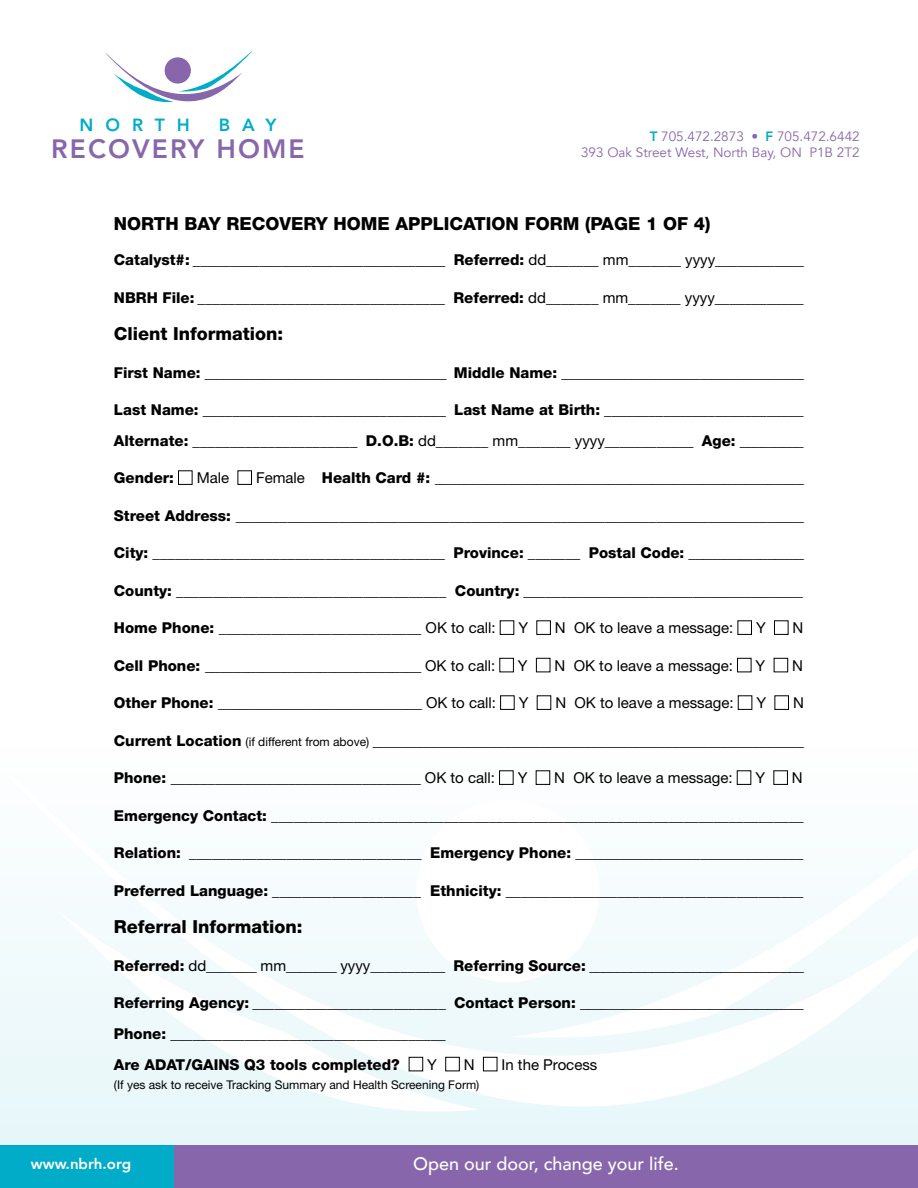
<style>
.page{position:relative;width:918px;height:1188px;background:#fff}
.page>*{position:absolute;margin:0;border:0;box-sizing:border-box;transform-origin:0 0}
.t1{font:800 26.4px "Avenir";letter-spacing:.08em;color:#8866ac}
.t2{font:800 18px "Helvetica Neue";color:#000}
.t3{font:500 18px "Avenir";color:#fff}
.t4{font:800 17.55px "Avenir";letter-spacing:.68em;color:#00acc8}
.t5{font:15px/30.8px "Helvetica Neue";color:#000}
.t6{font:800 15px "Helvetica Neue";color:#000}
.t7{font:800 15px "Avenir";color:#fff}
.t8{font:13.5px/16.2px "Avenir";color:#8866ac;text-align:right}
.t9{font:12px "Helvetica Neue";color:#000}
.s1{font-weight:800;color:#00acc8}
.s2{font-weight:800}
.s3{font-weight:400}
.s4{font-size:12px}
</style>
<div class="page">
<svg style="left:0;top:657px;width:918px;height:488px"></svg>
<svg style="left:510px;top:752px;width:408px;height:15px"></svg>
<svg style="left:0;top:767px;width:918px;height:345px"></svg>
<svg style="left:56px;top:909px;width:423px;height:203px;fill:#f1fafc"></svg>
<div style="left:416px;top:800px;width:183px;height:183px;background:#fff;border-radius:50%"></div>
<div style="left:174px;top:1145px;width:744px;height:43px;background:#8866ac"></div>
<div style="left:0;top:1145px;width:174px;height:43px;background:#00acc8"></div>
<svg style="left:105px;top:50px;width:148px;height:52px"></svg>
<div style="left:165px;top:57px;width:26px;height:27px;background:#8866ac;border-radius:50%"></div>
<div style="left:178px;top:470px;width:15px;height:15px;border:1px solid #000"></div>
<div style="left:238px;top:470px;width:14px;height:15px;border:1px solid #000"></div>
<div style="left:500px;top:620px;width:14px;height:15px;border:1px solid #000"></div>
<div style="left:536px;top:620px;width:15px;height:15px;border:1px solid #000"></div>
<div style="left:738px;top:620px;width:14px;height:15px;border:1px solid #000"></div>
<div style="left:774px;top:620px;width:14px;height:15px;border:1px solid #000"></div>
<div style="left:499px;top:658px;width:15px;height:14px;border:1px solid #000"></div>
<div style="left:536px;top:658px;width:14px;height:14px;border:1px solid #000"></div>
<div style="left:737px;top:658px;width:14px;height:14px;border:1px solid #000"></div>
<div style="left:774px;top:658px;width:14px;height:14px;border:1px solid #000"></div>
<div style="left:500px;top:695px;width:15px;height:15px;border:1px solid #000"></div>
<div style="left:537px;top:695px;width:14px;height:15px;border:1px solid #000"></div>
<div style="left:738px;top:695px;width:14px;height:15px;border:1px solid #000"></div>
<div style="left:774px;top:695px;width:15px;height:15px;border:1px solid #000"></div>
<div style="left:499px;top:770px;width:15px;height:15px;border:1px solid #000"></div>
<div style="left:536px;top:770px;width:14px;height:15px;border:1px solid #000"></div>
<div style="left:737px;top:770px;width:14px;height:15px;border:1px solid #000"></div>
<div style="left:773px;top:770px;width:15px;height:15px;border:1px solid #000"></div>
<div style="left:409px;top:1057px;width:14px;height:14px;border:1px solid #000"></div>
<div style="left:445px;top:1057px;width:15px;height:14px;border:1px solid #000"></div>
<div style="left:483px;top:1057px;width:14px;height:14px;border:1px solid #000"></div>
<p class="t4" style="left:80px;top:111px;width:112px">NORTH</p>
<p class="t4" style="left:219px;top:111px;width:59px">BAY</p>
<h1 class="t1" style="left:51px;top:128px;width:255px">RECOVERY HOME</h1>
<p class="t8" style="left:581px;top:128px;width:280px"><span class="s1">T</span> 705.472.2873 • <span class="s1">F</span> 705.472.6442<br>393 Oak Street West, North Bay, ON P1B 2T2</p>
<p class="t2" style="left:114px;top:213px;width:598px">NORTH BAY RECOVERY HOME APPLICATION FORM (PAGE 1 OF 4)</p>
<p class="t5" style="left:114px;top:244px;width:692px"><span class="s2">Catalyst#:</span> __________________________________ <span class="s2">Referred:</span> dd_______ mm_______ yyyy____________</p>
<p class="t5" style="left:114px;top:282px;width:691px"><span class="s2">NBRH File:</span> _________________________________ <span class="s2">Referred:</span> dd_______ mm_______ yyyy____________</p>
<p class="t2" style="left:114px;top:323px;width:171px">Client Information:</p>
<p class="t5" style="left:114px;top:357px;width:692px"><span class="s2">First Name:</span> _________________________________ <span class="s2">Middle Name:</span> _________________________________</p>
<p class="t5" style="left:114px;top:394px;width:691px"><span class="s2">Last Name:</span> _________________________________ <span class="s2">Last Name at Birth:</span> ___________________________<br><span class="s2">Alternate:</span> ______________________ <span class="s2">D.O.B:</span> dd_______ mm_______ yyyy____________ <span class="s2">Age:</span> _________</p>
<p class="t6" style="left:114px;top:469px;width:62px">Gender:</p>
<p class="t5" style="left:197px;top:462px;width:34px">Male</p>
<p class="t6" style="left:256px;top:469px;width:549px"><span class="s3">Female</span> Health Card #: ___________________________________________________</p>
<p class="t6" style="left:114px;top:507px;width:692px">Street Address: _____________________________________________________________________________</p>
<p class="t5" style="left:114px;top:537px;width:692px"><span class="s2">City:</span> _______________________________________ <span class="s2">Province:</span> _______ <span class="s2">Postal Code:</span> ________________</p>
<p class="t5" style="left:114px;top:575px;width:691px"><span class="s2">County:</span> ____________________________________ <span class="s2">Country:</span> ______________________________________</p>
<p class="t5" style="left:114px;top:612px;width:383px"><span class="s2">Home Phone:</span> ___________________________ OK to call:</p>
<p class="t5" style="left:518px;top:612px;width:11px">Y</p>
<p class="t5" style="left:555px;top:612px;width:180px">N OK to leave a message:</p>
<p class="t5" style="left:756px;top:612px;width:11px">Y</p>
<p class="t5" style="left:793px;top:612px;width:12px">N</p>
<p class="t5" style="left:114px;top:650px;width:383px"><span class="s2">Cell Phone:</span> ______________________________ OK to call:</p>
<p class="t5" style="left:518px;top:650px;width:11px">Y</p>
<p class="t5" style="left:555px;top:650px;width:180px">N OK to leave a message:</p>
<p class="t5" style="left:756px;top:650px;width:11px">Y</p>
<p class="t5" style="left:792px;top:650px;width:12px">N</p>
<p class="t5" style="left:114px;top:687px;width:384px"><span class="s2">Other Phone:</span> ____________________________ OK to call:</p>
<p class="t5" style="left:519px;top:687px;width:11px">Y</p>
<p class="t5" style="left:555px;top:687px;width:180px">N OK to leave a message:</p>
<p class="t5" style="left:756px;top:687px;width:11px">Y</p>
<p class="t5" style="left:793px;top:687px;width:12px">N</p>
<p class="t5" style="left:114px;top:725px;width:691px"><span class="s2">Current Location</span> <span class="s4">(if different from above)</span> ___________________________________________________________</p>
<p class="t5" style="left:114px;top:762px;width:383px"><span class="s2">Phone:</span> __________________________________ OK to call:</p>
<p class="t5" style="left:518px;top:762px;width:11px">Y</p>
<p class="t5" style="left:554px;top:762px;width:180px">N OK to leave a message:</p>
<p class="t5" style="left:755px;top:762px;width:11px">Y</p>
<p class="t5" style="left:792px;top:762px;width:12px">N</p>
<p class="t5" style="left:114px;top:800px;width:691px"><span class="s2">Emergency Contact:</span> _______________________________________________________________________</p>
<p class="t5" style="left:114px;top:837px;width:691px"><span class="s2">Relation:</span> _______________________________ <span class="s2">Emergency Phone:</span> _______________________________</p>
<p class="t5" style="left:114px;top:875px;width:691px"><span class="s2">Preferred Language:</span> ____________________ <span class="s2">Ethnicity:</span> ________________________________________</p>
<p class="t2" style="left:114px;top:916px;width:190px">Referral Information:</p>
<p class="t5" style="left:114px;top:950px;width:692px"><span class="s2">Referred:</span> dd_______ mm_______ yyyy__________ <span class="s2">Referring Source:</span> _______________________________</p>
<p class="t5" style="left:114px;top:987px;width:691px"><span class="s2">Referring Agency:</span> __________________________ <span class="s2">Contact Person:</span> _______________________________<br><span class="s2">Phone:</span> _____________________________________<br><span class="s2">Are ADAT/GAINS Q3 tools completed?</span></p>
<p class="t5" style="left:427px;top:1049px;width:11px">Y</p>
<p class="t5" style="left:464px;top:1049px;width:12px">N</p>
<p class="t5" style="left:502px;top:1049px;width:97px">In the Process</p>
<p class="t9" style="left:114px;top:1077px;width:367px">(If yes ask to receive Tracking Summary and Health Screening Form)</p>
<p class="t7" style="left:31px;top:1152px;width:102px">www.nbrh.org</p>
<p class="t3" style="left:413px;top:1148px;width:267px">Open our door, change your life.</p>
</div>
